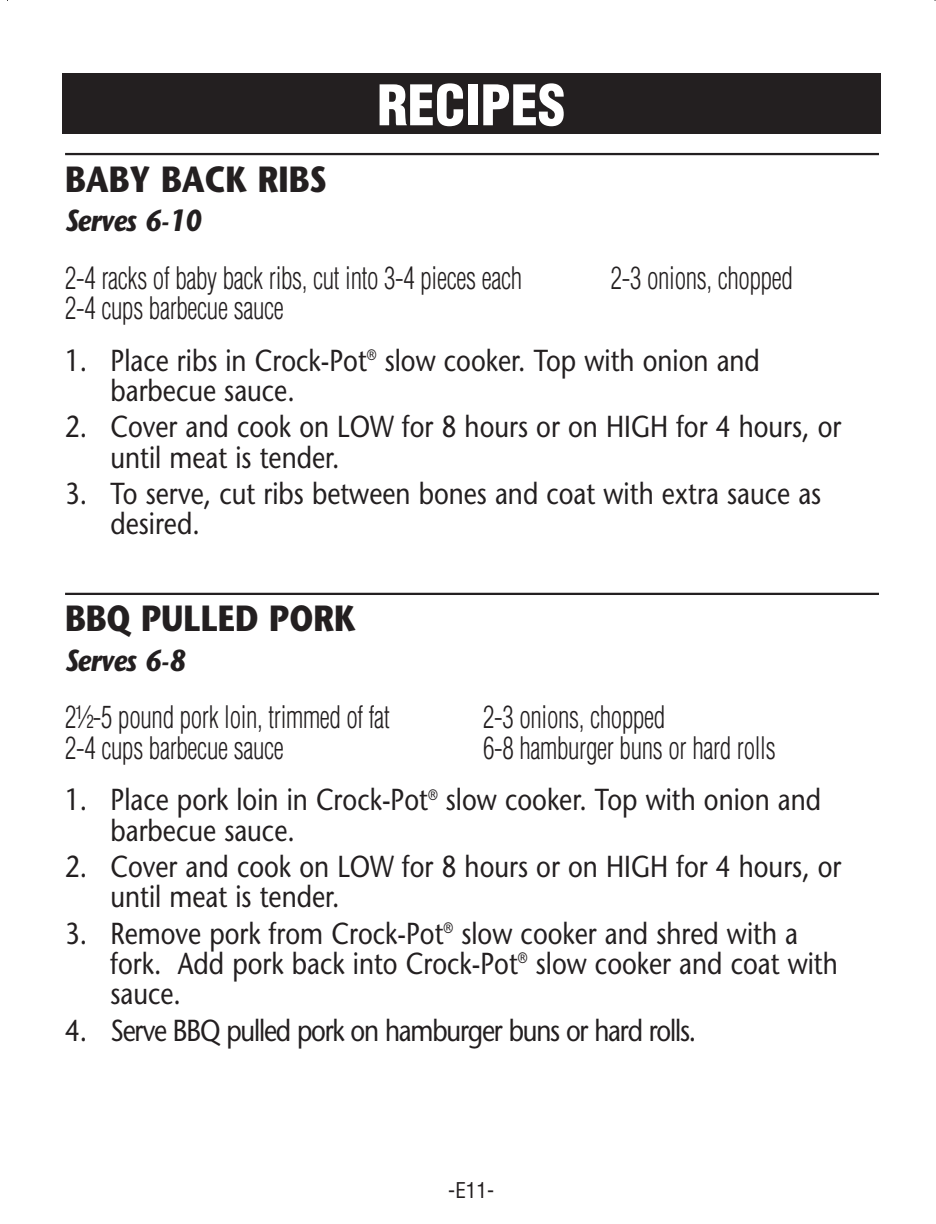
<style>
.page{position:relative;width:936px;height:1224px;background:#fff}
.page>*{position:absolute;margin:0;border:0;box-sizing:border-box;transform-origin:0 0}
.t1{font:900 condensed 54.6px "Helvetica";color:#fff}
.t2{font:700 36.3px "Stone Sans";color:#231f20;scale:.85 1}
.t3{font:30.3px/30.3px "Stone Sans";color:#231f20;scale:.85 1}
.t4{font:300 condensed 30.3px/57.6px "Helvetica";letter-spacing:-.015em;color:#231f20;scale:.85 1}
.t5{font:30.3px "Stone Sans";letter-spacing:-.045em;color:#231f20;scale:.85 1}
.t6{font:condensed 21.3px "Helvetica";color:#231f20}
.s1{font-family:"Stone Sans";font-weight:700;font-style:italic;font-stretch:normal}
</style>
<div class="page">
<svg style="left:7px;top:0;width:929px;height:595px"></svg>
<p class="t1" style="left:377px;top:71px;width:190px">RECIPES</p>
<p class="t2" style="left:65px;top:156px;width:309px">BABY BACK RIBS</p>
<p class="t4" style="left:65px;top:191px;width:539px"><span class="s1">Serves 6-10<br></span>2-4 racks of baby back ribs, cut into 3-4 pieces each</p>
<p class="t4" style="left:611px;top:249px;width:216px">2-3 onions, chopped</p>
<p class="t4" style="left:65px;top:279px;width:259px">2-4 cups barbecue sauce</p>
<p class="t3" style="left:110px;top:345px;width:766px;text-indent:-45px">1. Place ribs in Crock-Pot<sup>®</sup> slow cooker. Top with onion and barbecue sauce.</p>
<p class="t3" style="left:110px;top:411px;width:862px;text-indent:-45px">2. Cover and cook on LOW for 8 hours or on HIGH for 4 hours, or until meat is tender.</p>
<p class="t3" style="left:110px;top:478px;width:838px;text-indent:-45px">3. To serve, cut ribs between bones and coat with extra sauce as desired.</p>
<p class="t2" style="left:65px;top:596px;width:344px">BBQ PULLED PORK</p>
<p class="t4" style="left:65px;top:631px;width:383px"><span class="s1">Serves 6-8<br></span>2½-5 pound pork loin, trimmed of fat</p>
<p class="t4" style="left:483px;top:688px;width:216px">2-3 onions, chopped</p>
<p class="t4" style="left:65px;top:719px;width:259px">2-4 cups barbecue sauce</p>
<p class="t4" style="left:483px;top:719px;width:346px">6-8 hamburger buns or hard rolls</p>
<p class="t3" style="left:110px;top:784px;width:838px;text-indent:-45px">1. Place pork loin in Crock-Pot<sup>®</sup> slow cooker. Top with onion and barbecue sauce.</p>
<p class="t3" style="left:110px;top:851px;width:862px;text-indent:-45px">2. Cover and cook on LOW for 8 hours or on HIGH for 4 hours, or until meat is tender.</p>
<p class="t3" style="left:110px;top:918px;width:857px;text-indent:-45px">3. Remove pork from Crock-Pot<sup>®</sup> slow cooker and shred with a fork. Add pork back into Crock-Pot<sup>®</sup> slow cooker and coat with sauce.</p>
<p class="t5" style="left:65px;top:1012px;width:744px">4. Serve BBQ pulled pork on hamburger buns or hard rolls.</p>
<p class="t6" style="left:448px;top:1177px;width:47px">-E11-</p>
</div>
